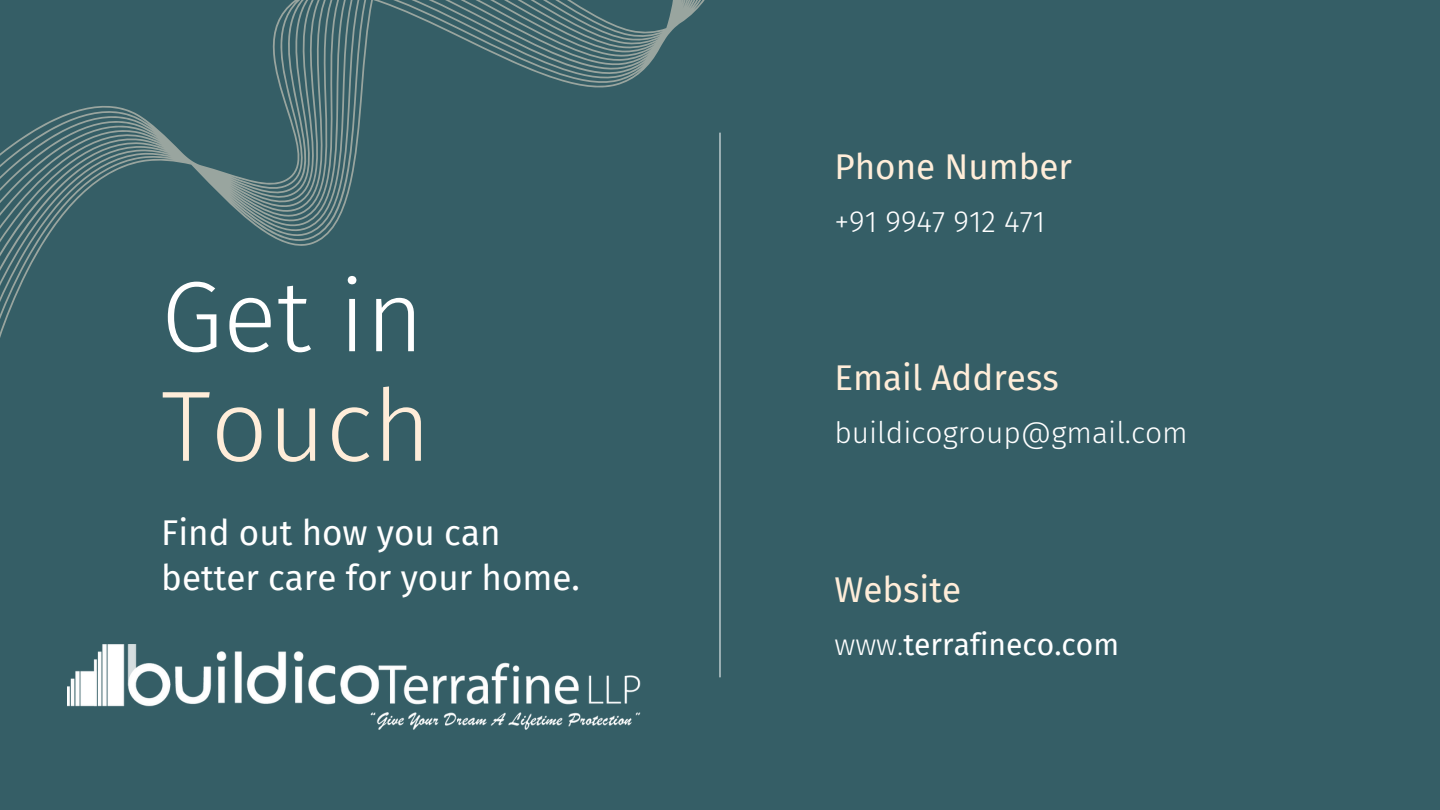
<style>
.page{position:relative;width:1440px;height:810px;background:#355e66}
.page>*{position:absolute;margin:0;border:0;box-sizing:border-box;transform-origin:0 0}
.t1{font:300 100px "Fira Sans";color:#fff}
.t2{font:300 100px "Fira Sans";color:#ffedd9}
.t3{font:35px/45px "Fira Sans";color:#fff}
.t4{font:35px "Fira Sans";color:#ffedd9}
.t5{font:300 30px "Fira Sans";color:#fff}
.t6{font:30px "Fira Sans";color:#fff}
.s1{font-weight:300}
</style>
<div class="page">
<hr style="left:720px;top:133px;width:1px;height:544px;background:#fff">
<svg style="left:0;top:0;width:721px;height:371px"></svg>
<img style="left:67px;top:644px;width:574px;height:85px">
<h1 class="t1" style="left:161px;top:258px;width:264px">Get in</h1>
<h1 class="t2" style="left:161px;top:367px;width:271px">Touch</h1>
<p class="t3" style="left:161px;top:511px;width:420px">Find out how you can better care for your home.</p>
<p class="t4" style="left:834px;top:146px;width:239px">Phone Number</p>
<p class="t5" style="left:834px;top:204px;width:212px">+91 9947 912 471</p>
<p class="t4" style="left:834px;top:358px;width:226px">Email Address</p>
<p class="t5" style="left:834px;top:415px;width:355px">buildicogroup@gmail.com</p>
<p class="t4" style="left:834px;top:569px;width:128px">Website</p>
<p class="t6" style="left:834px;top:627px;width:286px"><span class="s1">www.</span>terrafineco.com</p>
</div>
